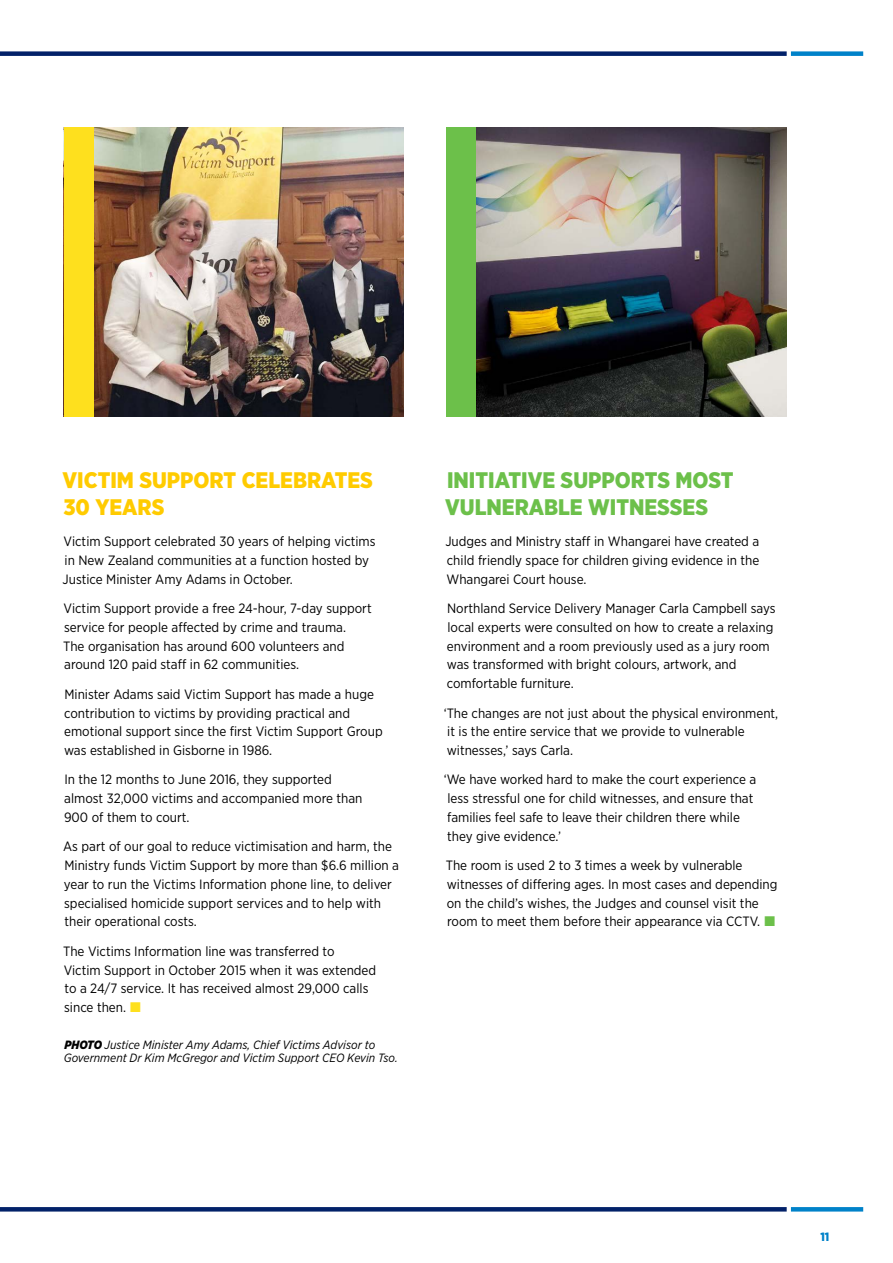
<style>
.page{position:relative;width:893px;height:1263px;background:#fff}
.page>*{position:absolute;margin:0;border:0;box-sizing:border-box;transform-origin:0 0}
.t1{font:900 22.5px/27px "Gotham Narrow";color:#6cc04a}
.t2{font:900 22.5px/27px "Gotham Narrow";color:#ffcb00}
.t3{font:13.5px/18.8px "Gotham Narrow";color:#000}
.t4{font:italic 12px/13.5px "Gotham Narrow";color:#000}
.t5{font:900 12px "Gotham Narrow";color:#0082c9}
.s1{font-weight:900}
</style>
<div class="page">
<svg style="left:791px;top:1207px;width:72px;height:4px"></svg>
<div style="left:791px;top:51px;width:72px;height:5px;background:#0082c9"></div>
<svg style="left:0;top:1207px;width:787px;height:4px;background:#06256b"></svg>
<div style="left:0;top:51px;width:787px;height:5px;background:#022169"></div>
<img style="left:476px;top:128px;width:311px;height:289px">
<img style="left:94px;top:128px;width:310px;height:289px">
<div style="left:64px;top:128px;width:30px;height:289px;background:#fee01e"></div>
<div style="left:446px;top:128px;width:30px;height:289px;background:#6cc04a"></div>
<h1 class="t2" style="left:63px;top:466px;width:312px">VICTIM SUPPORT CELEBRATES<br>30 YEARS</h1>
<p class="t3" style="left:63px;top:532px;width:314px">Victim Support celebrated 30 years of helping victims in New Zealand communities at a function hosted by<br>Justice Minister Amy Adams in October.</p>
<p class="t3" style="left:63px;top:599px;width:310px">Victim Support provide a free 24-hour, 7-day support service for people affected by crime and trauma.<br>The organisation has around 600 volunteers and around 120 paid staff in 62 communities.</p>
<p class="t3" style="left:64px;top:684px;width:320px">Minister Adams said Victim Support has made a huge contribution to victims by providing practical and emotional support since the first Victim Support Group was established in Gisborne in 1986.</p>
<p class="t3" style="left:64px;top:770px;width:300px">In the 12 months to June 2016, they supported almost 32,000 victims and accompanied more than<br>900 of them to court.</p>
<p class="t3" style="left:63px;top:837px;width:337px">As part of our goal to reduce victimisation and harm, the Ministry funds Victim Support by more than $6.6 million a year to run the Victims Information phone line, to deliver specialised homicide support services and to help with their operational costs.</p>
<p class="t3" style="left:63px;top:941px;width:315px">The Victims Information line was transferred to<br>Victim Support in October 2015 when it was extended to a 24/7 service. It has received almost 29,000 calls since then.</p>
<p class="t4" style="left:64px;top:1038px;width:336px"><span class="s1">PHOTO</span> Justice Minister Amy Adams, Chief Victims Advisor to<br>Government Dr Kim McGregor and Victim Support CEO Kevin Tso.</p>
<h1 class="t1" style="left:445px;top:466px;width:290px">INITIATIVE SUPPORTS MOST<br>VULNERABLE WITNESSES</h1>
<p class="t3" style="left:445px;top:532px;width:316px;text-align:justify">Judges and Ministry staff in Whangarei have created a child friendly space for children giving evidence in the Whangarei Court house.</p>
<p class="t3" style="left:447px;top:599px;width:330px">Northland Service Delivery Manager Carla Campbell says local experts were consulted on how to create a relaxing environment and a room previously used as a jury room was transformed with bright colours, artwork, and comfortable furniture.</p>
<p class="t3" style="left:444px;top:703px;width:336px">‘The changes are not just about the physical environment, it is the entire service that we provide to vulnerable witnesses,’ says Carla.</p>
<p class="t3" style="left:444px;top:770px;width:314px">‘We have worked hard to make the court experience a less stressful one for child witnesses, and ensure that families feel safe to leave their children there while they give evidence.’</p>
<p class="t3" style="left:446px;top:856px;width:333px">The room is used 2 to 3 times a week by vulnerable witnesses of differing ages. In most cases and depending on the child’s wishes, the Judges and counsel visit the room to meet them before their appearance via CCTV.</p>
<p class="t5" style="left:820px;top:1229px;width:10px">11</p>
</div>
